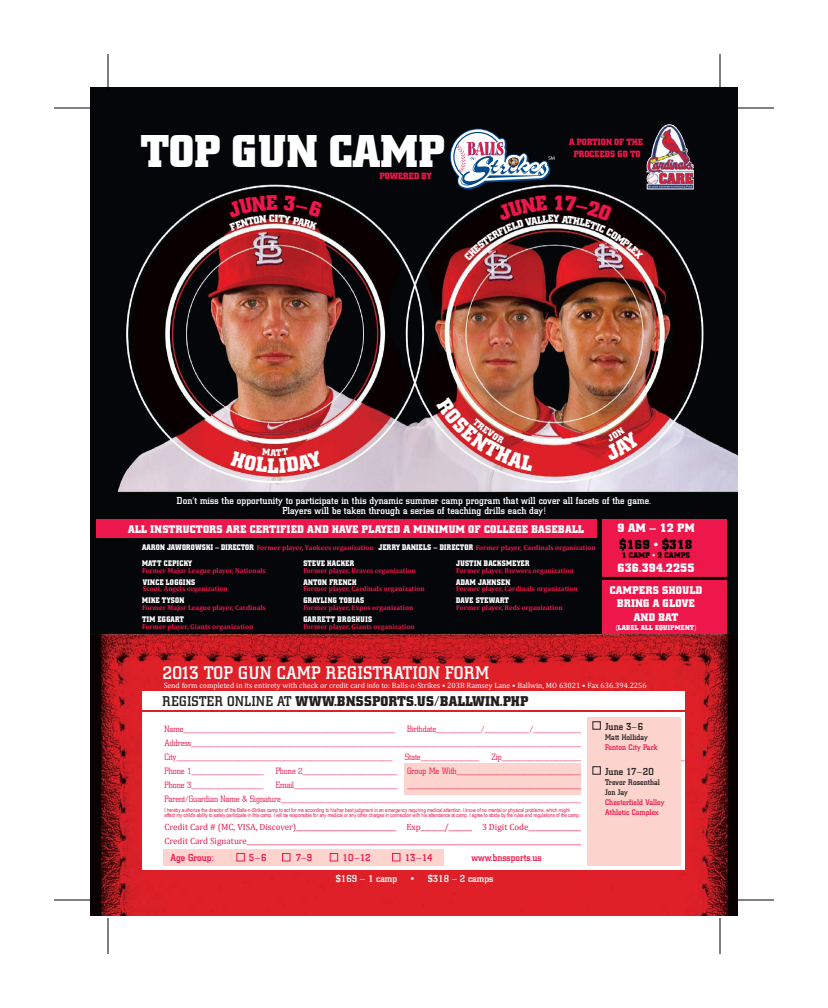
<style>
.page{position:relative;width:828px;height:1008px;background:#fff}
.page>*{position:absolute;margin:0;border:0;box-sizing:border-box;transform-origin:0 0}
.t1{font:700 45.3px "City";letter-spacing:.01em;color:#fff}
.t2{font:500 18px "City";letter-spacing:.03em;color:#fff}
.t3{font:700 14px "City";letter-spacing:.03em;color:#231f20}
.t4{font:700 13px "City";letter-spacing:.015em;color:#000}
.t5{font:700 12px "City";letter-spacing:.015em;color:#fff}
.t6{font:700 11px/13.2px "City";letter-spacing:.035em;color:#fff;text-align:center}
.t7{font:500 10px/10px "City";letter-spacing:.01em;color:#fff;text-align:center}
.t8{font:500 10px "City";color:#ed174c}
.t9{font:500 10px "City";letter-spacing:.01em;color:#231f20}
.t10{font:300 9px/14px "City";color:#ed174c}
.t11{font:9px/14px "Cambria";color:#ed174c}
.t12{font:700 9px/12.6px "City";letter-spacing:.01em;color:#ed174c;text-align:center}
.t13{font:700 8px "City";letter-spacing:.045em;color:#fff;scale:.9 1}
.t14{font:500 8px/10px "City";letter-spacing:.01em;color:#ed174c}
.t15{font:500 8px/10px "City";letter-spacing:.01em;color:#231f20}
.t16{font:700 8px "City";letter-spacing:.035em;color:#000}
.t17{font:700 8px "City";letter-spacing:.025em;color:#fff;scale:.9 1}
.t18{font:7.7px "Cambria";letter-spacing:.005em;color:#fff}
.t19{font:700 7px "Cambria";color:#ed174c}
.t20{font:700 7px "City";letter-spacing:.035em;color:#fff}
.t21{font:5.5px/5px "Arial Narrow";letter-spacing:-.01em;color:#ed174c}
.s1{color:#fff}
.s2{font-family:"City";font-size:8px;color:#fff}
.s3{font-weight:500}
</style>
<div class="page">
<img style="left:90px;top:88px;width:648px;height:828px">
<hr style="left:108px;top:54px;width:1px;height:36px;background:#000">
<hr style="left:54px;top:108px;width:36px;height:1px;background:#000">
<hr style="left:54px;top:900px;width:36px;height:1px;background:#000">
<hr style="left:108px;top:918px;width:1px;height:36px;background:#000">
<hr style="left:720px;top:54px;width:1px;height:36px;background:#000">
<hr style="left:738px;top:108px;width:36px;height:1px;background:#000">
<hr style="left:738px;top:900px;width:36px;height:1px;background:#000">
<hr style="left:720px;top:918px;width:1px;height:36px;background:#000">
<div style="left:96px;top:519px;width:500px;height:19px;background:#ed174c"></div>
<div style="left:602px;top:519px;width:125px;height:115px;background:#ed174c"></div>
<div style="left:142px;top:713px;width:543px;height:157px;background:#fff"></div>
<div style="left:142px;top:692px;width:543px;height:18px;background:#fff"></div>
<div style="left:404px;top:764px;width:177px;height:31px;background:#fcd3cd"></div>
<div style="left:163px;top:849px;width:281px;height:17px;background:#fcd3cd"></div>
<div style="left:587px;top:717px;width:94px;height:149px;background:#fcd3cd"></div>
<div style="left:392px;top:853px;width:8px;height:9px;border:1px solid #ed174c"></div>
<div style="left:592px;top:721px;width:9px;height:9px;border:1px solid #231f20"></div>
<div style="left:592px;top:766px;width:9px;height:9px;border:1px solid #231f20"></div>
<div style="left:330px;top:853px;width:8px;height:9px;border:1px solid #ed174c"></div>
<div style="left:282px;top:853px;width:8px;height:9px;border:1px solid #ed174c"></div>
<div style="left:236px;top:853px;width:9px;height:9px;border:1px solid #ed174c"></div>
<hr style="left:600px;top:577px;width:127px;height:3px;background:#070909">
<img style="left:627px;top:124px;width:85px;height:65px">
<svg style="left:450px;top:129px;width:105px;height:60px"></svg>
<svg style="left:230px;top:448px;width:92px;height:25px;background:#d7242c"></svg>
<svg style="left:604px;top:427px;width:36px;height:34px"></svg>
<img style="left:436px;top:397px;width:98px;height:74px">
<img style="left:464px;top:195px;width:179px;height:66px">
<svg style="left:227px;top:195px;width:96px;height:36px;background:#341a1b"></svg>
<h1 class="t1" style="left:141px;top:126px;width:305px">TOP GUN CAMP</h1>
<p class="t12" style="left:380px;top:169px;width:54px">POWERED BY</p>
<p class="t12" style="left:569px;top:135px;width:75px">A PORTION OF THE<br>PROCEEDS GO TO</p>
<p class="t7" style="left:177px;top:496px;width:476px">Don’t miss the opportunity to participate in this dynamic summer camp program that will cover all facets of the game.<br>Players will be taken through a series of teaching drills each day!</p>
<p class="t6" style="left:128px;top:523px;width:458px">ALL INSTRUCTORS ARE CERTIFIED AND HAVE PLAYED A MINIMUM OF COLLEGE BASEBALL</p>
<h3 class="t5" style="left:618px;top:521px;width:78px">9 AM – 12 PM</h3>
<h3 class="t4" style="left:620px;top:537px;width:74px">$169 <span class="s1">•</span> $318</h3>
<p class="t16" style="left:622px;top:551px;width:70px">1 CAMP <span class="s1">•</span> 2 CAMPS</p>
<h3 class="t5" style="left:618px;top:561px;width:78px">636.394.2255</h3>
<p class="t6" style="left:610px;top:583px;width:94px">CAMPERS SHOULD<br>BRING A GLOVE</p>
<p class="t6" style="left:634px;top:611px;width:46px">AND BAT</p>
<p class="t20" style="left:616px;top:623px;width:82px">(LABEL ALL EQUIPMENT)</p>
<p class="t19" style="left:142px;top:543px;width:233px"><span class="s2">AARON JAWOROWSKI – DIRECTOR</span> Former player, Yankees organization</p>
<p class="t19" style="left:142px;top:565px;width:125px">Former Major League player, Nationals</p>
<p class="t19" style="left:378px;top:543px;width:219px"><span class="s2">JERRY DANIELS – DIRECTOR</span> Former player, Cardinals organization</p>
<p class="t13" style="left:303px;top:559px;width:58px">STEVE HACKER</p>
<p class="t19" style="left:303px;top:584px;width:123px">Former player, Cardinals organization</p>
<p class="t13" style="left:142px;top:559px;width:57px">MATT CEPICKY</p>
<p class="t13" style="left:456px;top:559px;width:83px">JUSTIN BACKSMEYER</p>
<p class="t19" style="left:303px;top:565px;width:114px">Former player, Braves organization</p>
<p class="t19" style="left:456px;top:565px;width:119px">Former player, Brewers organization</p>
<p class="t13" style="left:143px;top:578px;width:60px">VINCE LOGGINS</p>
<p class="t13" style="left:303px;top:578px;width:61px">ANTON FRENCH</p>
<p class="t19" style="left:303px;top:603px;width:111px">Former player, Expos organization</p>
<p class="t13" style="left:456px;top:578px;width:62px">ADAM JAHNSEN</p>
<p class="t19" style="left:456px;top:603px;width:108px">Former player, Reds organization</p>
<p class="t19" style="left:143px;top:584px;width:86px">Scout, Angels organization</p>
<p class="t19" style="left:456px;top:584px;width:123px">Former player, Cardinals organization</p>
<p class="t13" style="left:303px;top:596px;width:69px">GRAYLING TOBIAS</p>
<p class="t13" style="left:142px;top:596px;width:49px">MIKE TYSON</p>
<p class="t19" style="left:142px;top:621px;width:113px">Former player, Giants organization</p>
<p class="t17" style="left:456px;top:596px;width:60px">DAVE STEWART</p>
<p class="t19" style="left:142px;top:603px;width:125px">Former Major League player, Cardinals</p>
<p class="t13" style="left:142px;top:615px;width:48px">TIM EGGART</p>
<p class="t13" style="left:303px;top:615px;width:78px">GARRETT BROSHUIS</p>
<p class="t19" style="left:303px;top:621px;width:113px">Former player, Giants organization</p>
<h2 class="t2" style="left:162px;top:663px;width:328px">2013 TOP GUN CAMP REGISTRATION FORM</h2>
<h3 class="t3" style="left:162px;top:694px;width:367px"><span class="s3">REGISTER ONLINE AT</span> WWW.BNSSPORTS.US/BALLWIN.PHP</h3>
<p class="t18" style="left:164px;top:681px;width:485px">Send form completed in its entirety with check or credit card info to: Balls-n-Strikes • 203B Ramsey Lane • Ballwin, MO 63021 • Fax 636.394.2256</p>
<p class="t9" style="left:605px;top:721px;width:39px">June 3–6</p>
<p class="t15" style="left:605px;top:732px;width:44px">Matt Holliday</p>
<p class="t14" style="left:605px;top:742px;width:54px">Fenton City Park</p>
<p class="t9" style="left:605px;top:766px;width:50px">June 17–20</p>
<p class="t15" style="left:605px;top:777px;width:56px">Trevor Rosenthal<br>Jon Jay</p>
<p class="t14" style="left:605px;top:797px;width:61px">Chesterfield Valley<br>Athletic Complex</p>
<p class="t10" style="left:165px;top:722px;width:505px;text-indent:243px">Birthdate__________/__________/___________<br>Address__________________________________________________________________________________________________________<br>City________________________________________________</p>
<p class="t10" style="left:165px;top:722px;width:232px">Name_______________________________________________</p>
<p class="t10" style="left:405px;top:750px;width:76px">State_____________</p>
<p class="t10" style="left:165px;top:764px;width:100px">Phone 1________________</p>
<p class="t10" style="left:276px;top:764px;width:308px">Phone 2_____________________ Group Me With____________________________</p>
<p class="t10" style="left:165px;top:778px;width:100px">Phone 3________________</p>
<p class="t10" style="left:165px;top:778px;width:496px;text-indent:111px">Email_______________________ ___________________________________________<br>Parent/Guardian Name &amp; Signature____________________________________________________________________________________</p>
<p class="t21" style="left:165px;top:807px;width:417px">I hereby authorize the director of the Balls-n-Strikes camp to act for me according to his/her best judgment in an emergency requiring medical attention. I know of no mental or physical problems, which might affect my child's ability to safely participate in this camp. I will be responsible for any medical or any other charges in connection with his attendance at camp. I agree to abide by the rules and regulations of the camp.</p>
<p class="t11" style="left:165px;top:820px;width:421px">Credit Card # (MC, VISA, Discover)______________________________ Exp_______/_______ 3 Digit Code________________<br>Credit Card Signature_____________________________________________________________________________________________________</p>
<p class="t8" style="left:171px;top:852px;width:45px">Age Group:</p>
<p class="t8" style="left:405px;top:852px;width:29px">13–14</p>
<p class="t8" style="left:472px;top:852px;width:72px">www.bnssports.us</p>
<p class="t7" style="left:336px;top:874px;width:63px">$169 – 1 camp</p>
<p class="t7" style="left:411px;top:874px;width:84px">• $318 – 2 camps</p>
<p class="t8" style="left:249px;top:852px;width:19px">5–6</p>
<p class="t8" style="left:296px;top:852px;width:18px">7–9</p>
<p class="t8" style="left:343px;top:852px;width:30px">10–12</p>
</div>
